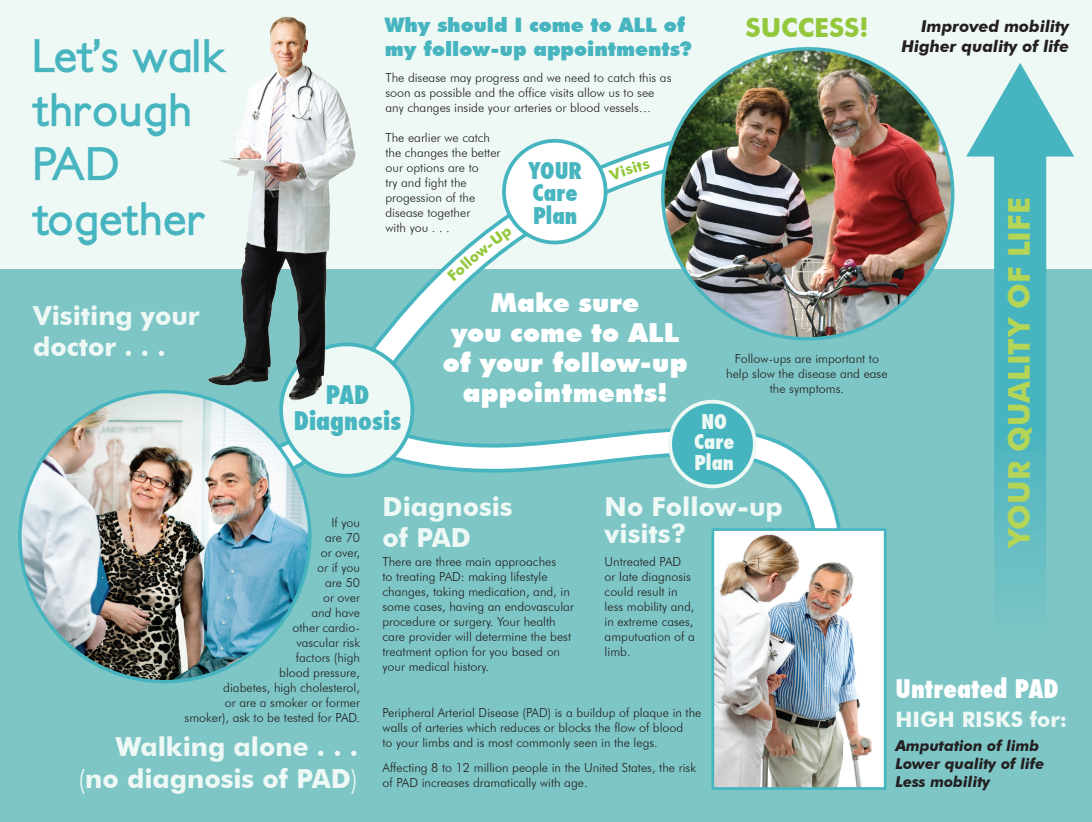
<style>
.page{position:relative;width:1092px;height:822px;background:#fff}
.page>*{position:absolute;margin:0;border:0;box-sizing:border-box;transform-origin:0 0}
.t1{font:700 45px/54px "Petita";color:#47b5c0}
.t2{font:700 30px "Futura BT";color:#b5d557}
.t3{font:700 26.25px/31.5px "Futura BT";color:#eef8f5}
.t4{font:900 26.25px/30px "Futura BT";letter-spacing:.005em;color:#fff;text-align:center}
.t5{font:700 26.25px "Futura BT";color:#94c83c}
.t6{font:800 condensed 25px "Futura";color:#47b5c0}
.t7{font:800 condensed 25px "Futura";color:#fff}
.t8{font:800 condensed 22.5px/22.5px "Futura";color:#47b5c0}
.t9{font:700 21.25px "Futura BT";color:#eef8f5}
.t10{font:900 20px/24px "Futura BT";color:#47b5c0}
.t11{font:800 condensed 20px/20.6px "Futura";color:#eef8f5;text-align:center}
.t12{font:italic 700 16.25px/19.5px "Futura BT";color:#231f20;text-align:right}
.t13{font:italic 700 15px/18px "Futura BT";color:#231f20}
.t14{font:300 12.5px/15px "Futura BT";color:#231f20}
.s1{font-style:italic}
.s2{font-weight:300}
</style>
<div class="page">
<div style="left:0;top:268px;width:1091px;height:553px;background:#7ec6c6"></div>
<div style="left:0;top:0;width:1091px;height:268px;background:#eef8f5"></div>
<svg style="left:114px;top:113px;width:770px;height:362px"></svg>
<svg style="left:327px;top:405px;width:548px;height:123px"></svg>
<svg style="left:966px;top:63px;width:108px;height:540px"></svg>
<div style="left:281px;top:344px;width:131px;height:131px;background:#eef8f5;border-radius:50%"></div>
<div style="left:670px;top:401px;width:84px;height:85px;background:#47b5c0;border-radius:50%"></div>
<div style="left:668px;top:399px;width:88px;height:89px;border:4px solid #eef8f5;border-radius:50%"></div>
<div style="left:504px;top:141px;width:101px;height:101px;background:#fff;border-radius:50%"></div>
<div style="left:502px;top:139px;width:105px;height:105px;border:4px solid #47b5c0;border-radius:50%"></div>
<img style="left:188px;top:17px;width:187px;height:380px">
<img style="left:20px;top:391px;width:290px;height:290px">
<img style="left:662px;top:49px;width:290px;height:290px;border-radius:145px">
<img style="left:715px;top:532px;width:167px;height:253px">
<div style="left:711px;top:528px;width:175px;height:261px;border:3px solid #47b5c0"></div>
<svg style="left:447px;top:227px;width:67px;height:54px"></svg>
<svg style="left:608px;top:161px;width:42px;height:20px"></svg>
<h3 class="t10" style="left:385px;top:13px;width:308px">Why should I come to ALL of my follow-up appointments?</h3>
<h3 class="t5" style="left:745px;top:11px;width:125px">SUCCESS!</h3>
<h3 class="t12" style="left:901px;top:17px;width:169px">Improved mobility<br>Higher quality of life</h3>
<h1 class="t1" style="left:33px;top:31px;width:194px">Let’s walk through<br>PAD together</h1>
<p class="t14" style="left:385px;top:70px;width:287px">The disease may progress and we need to catch this as soon as possible and the office visits allow us to see any changes inside your arteries or blood vessels…</p>
<p class="t14" style="left:385px;top:130px;width:117px">The earlier we catch the changes the better our options are to<br>try and fight the progession of the disease together<br>with you . . .</p>
<h3 class="t8" style="left:528px;top:159px;width:55px">YOUR<br>Care<br>Plan</h3>
<h2 class="t2" style="left:1000px;top:546px;width:351px;rotate:-90deg">YOUR QUALITY OF LIFE</h2>
<h3 class="t4" style="left:442px;top:287px;width:246px">Make sure<br>you come to ALL of your follow-up</h3>
<h3 class="t3" style="left:33px;top:299px;width:168px">Visiting your doctor . . .</h3>
<p class="t14" style="left:726px;top:350px;width:163px;text-align:center">Follow-ups are important to help slow the disease and ease the symptoms.</p>
<h3 class="t6" style="left:326px;top:377px;width:45px">PAD</h3>
<h3 class="t4" style="left:463px;top:377px;width:206px">appointments!</h3>
<h3 class="t6" style="left:294px;top:403px;width:109px">Diagnosis</h3>
<h3 class="t11" style="left:694px;top:411px;width:42px">NO<br>Care<br>Plan</h3>
<h3 class="t3" style="left:604px;top:492px;width:180px;line-height:27.5px">No Follow-up visits?</h3>
<h3 class="t3" style="left:382px;top:490px;width:132px">Diagnosis of PAD</h3>
<p class="t14" style="left:184px;top:514px;width:177px;text-align:right">If you<br>are 70<br>or over,<br><span class="s1">or</span> if you<br>are 50<br>or over<br><span class="s1">and</span> have<br>other cardio-<br>vascular risk<br>factors (high<br>blood pressure,<br>diabetes, high cholesterol,<br>or are a smoker or former smoker), ask to be tested for PAD.</p>
<p class="t14" style="left:382px;top:553px;width:193px">There are three main approaches<br>to treating PAD: making lifestyle changes, taking medication, and, in some cases, having an endovascular procedure or surgery. Your health care provider will determine the best treatment option for you based on your medical history.</p>
<p class="t14" style="left:604px;top:553px;width:92px">Untreated PAD or late diagnosis could result in less mobility and, in extreme cases, amputuation of a limb.</p>
<h3 class="t7" style="left:895px;top:671px;width:165px">Untreated PAD</h3>
<p class="t14" style="left:382px;top:704px;width:320px">Peripheral Arterial Disease (PAD) is a buildup of plaque in the walls of arteries which reduces or blocks the flow of blood<br>to your limbs and is most commonly seen in the legs.</p>
<p class="t14" style="left:382px;top:759px;width:315px">Affecting 8 to 12 million people in the United States, the risk of PAD increases dramatically with age.</p>
<h3 class="t9" style="left:895px;top:706px;width:173px">HIGH RISKS for:</h3>
<h3 class="t3" style="left:78px;top:730px;width:281px;text-align:right">Walking alone . . . <span class="s2">(</span>no diagnosis of PAD<span class="s2">)</span></h3>
<p class="t13" style="left:895px;top:736px;width:150px">Amputation of limb<br>Lower quality of life<br>Less mobility</p>
</div>
